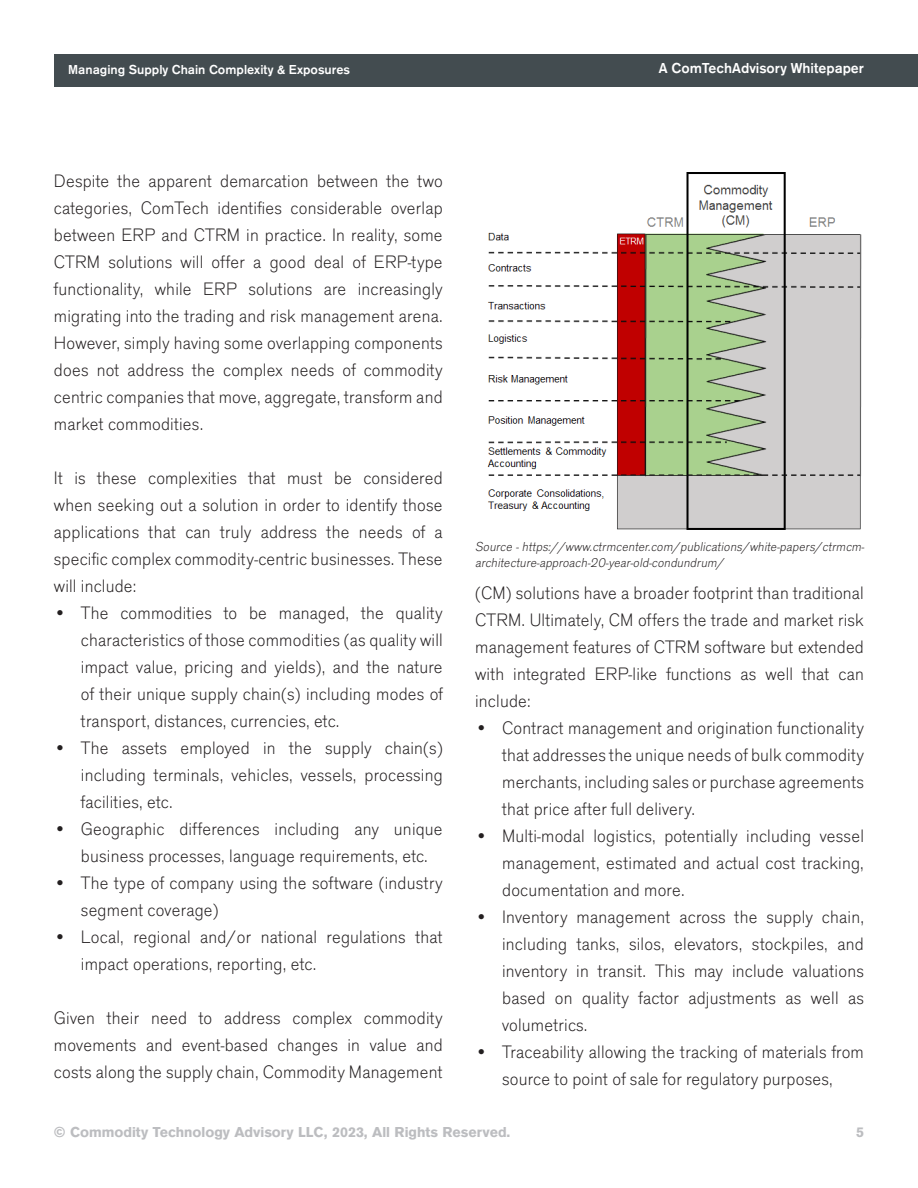
<style>
.page{position:relative;width:918px;height:1188px;background:#fff}
.page>*{position:absolute;margin:0;border:0;box-sizing:border-box;transform-origin:0 0}
.Main_Paragraph{font:300 18.75px/27px "Accius TOT";letter-spacing:.01em;color:#231f20;text-align:justify}
.t1{font:700 15px "Accius TOT";color:#bcbdc0}
.t2{font:500 15px "Accius TOT";color:#fff}
.Main_Paragraph-2{font:italic 300 13.5px/16.2px "Accius TOT";color:#231f20}
.t3{font:500 13.5px "Accius TOT";color:#fff}
</style>
<div class="page">
<div style="left:54px;top:54px;width:864px;height:32px;background:#434c50"></div>
<img style="left:487px;top:173px;width:375px;height:357px">
<p class="t3" style="left:68px;top:62px;width:283px">Managing Supply Chain Complexity &amp; Exposures</p>
<p class="t2" style="left:659px;top:60px;width:207px">A ComTechAdvisory Whitepaper</p>
<p class="Main_Paragraph" style="left:54px;top:167px;width:390px">Despite the apparent demarcation between the two categories, ComTech identifies considerable overlap between ERP and CTRM in practice. In reality, some CTRM solutions will offer a good deal of ERP-type functionality, while ERP solutions are increasingly migrating into the trading and risk management arena.<br>However, simply having some overlapping components does not address the complex needs of commodity centric companies that move, aggregate, transform and market commodities.</p>
<p class="Main_Paragraph" style="left:54px;top:464px;width:390px">It is these complexities that must be considered when seeking out a solution in order to identify those applications that can truly address the needs of a specific complex commodity-centric businesses. These will include:</p>
<p class="Main_Paragraph" style="left:81px;top:599px;width:363px;text-indent:-27px">• The commodities to be managed, the quality characteristics of those commodities (as quality will impact value, pricing and yields), and the nature of their unique supply chain(s) including modes of transport, distances, currencies, etc.</p>
<p class="Main_Paragraph" style="left:81px;top:734px;width:363px;text-indent:-27px">• The assets employed in the supply chain(s) including terminals, vehicles, vessels, processing facilities, etc.</p>
<p class="Main_Paragraph" style="left:81px;top:815px;width:363px;text-indent:-27px">• Geographic differences including any unique business processes, language requirements, etc.</p>
<p class="Main_Paragraph" style="left:81px;top:869px;width:363px;text-indent:-27px">• The type of company using the software (industry segment coverage)</p>
<p class="Main_Paragraph" style="left:81px;top:923px;width:363px;text-indent:-27px">• Local, regional and/or national regulations that impact operations, reporting, etc.</p>
<p class="Main_Paragraph" style="left:54px;top:1004px;width:390px">Given their need to address complex commodity movements and event-based changes in value and costs along the supply chain, Commodity Management</p>
<p class="Main_Paragraph-2" style="left:475px;top:539px;width:393px">Source - https://www.ctrmcenter.com/publications/white-papers/ctrmcm&shy;architecture-approach-20-year-old-condundrum/</p>
<p class="Main_Paragraph" style="left:475px;top:579px;width:390px">(CM) solutions have a broader footprint than traditional CTRM. Ultimately, CM offers the trade and market risk management features of CTRM software but extended with integrated ERP-like functions as well that can include:</p>
<p class="Main_Paragraph" style="left:502px;top:714px;width:363px;text-indent:-27px">• Contract management and origination functionality that addresses the unique needs of bulk commodity merchants, including sales or purchase agreements that price after full delivery.</p>
<p class="Main_Paragraph" style="left:502px;top:822px;width:363px;text-indent:-27px">• Multi-modal logistics, potentially including vessel management, estimated and actual cost tracking, documentation and more.</p>
<p class="Main_Paragraph" style="left:502px;top:903px;width:363px;text-indent:-27px">• Inventory management across the supply chain, including tanks, silos, elevators, stockpiles, and inventory in transit. This may include valuations based on quality factor adjustments as well as volumetrics.</p>
<p class="Main_Paragraph" style="left:475px;top:1038px;width:390px;text-align:center">• Traceability allowing the tracking of materials from source to point of sale for regulatory purposes,</p>
<p class="t1" style="left:54px;top:1123px;width:458px">© Commodity Technology Advisory LLC, 2023, All Rights Reserved.</p>
<p class="t1" style="left:856px;top:1123px;width:9px">5</p>
</div>
